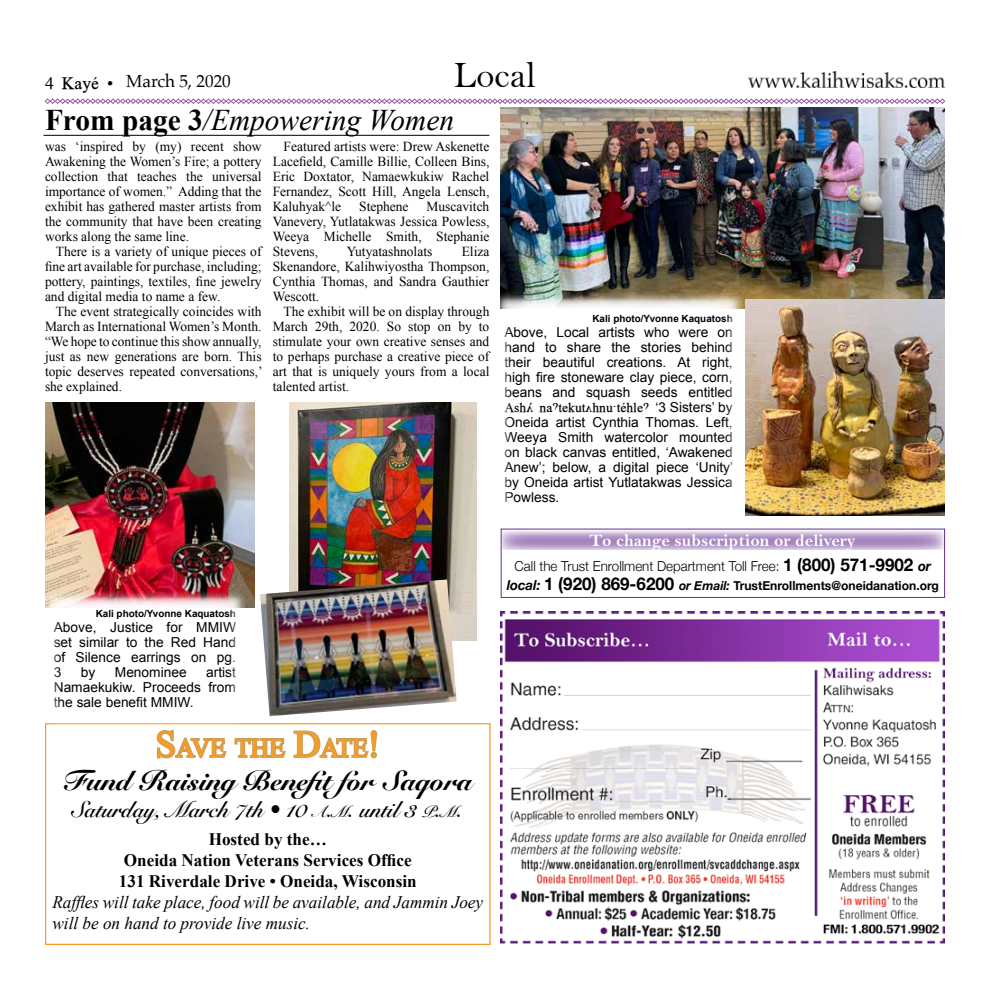
<style>
.page{position:relative;width:990px;height:990px;background:#fff}
.page>*{position:absolute;margin:0;border:0;box-sizing:border-box;transform-origin:0 0}
.t1{font:37.5px "Bell";color:#000}
.t2{font:italic 30px "Times New Roman";color:#000}
.t3{font:900 27.5px "Snell Roundhand";color:#000}
.t4{font:26.25px "Times New Roman";color:#f99b28}
.t5{font:700 22.5px "Snell Roundhand";color:#000}
.t6{font:italic 17.5px/21px "Times New Roman";color:#000}
.t7{font:700 17.5px/21px "Times New Roman";color:#000;text-align:center}
.t8{font:17.5px "Bell MT Bold";color:#fff}
.t9{font:17.5px "Palatino";color:#000}
.t10{font:13.75px/15px "Times New Roman";color:#000;text-align:justify}
.t11{font:13.75px/15px "Arial";color:#000;text-align:justify}
.t12{font:300 13.75px "Helvetica Neue";color:#000}
.t13{font:13.62px "Oneida";color:#000}
.t14{font:700 12.5px "Helvetica Neue";color:#000}
.t15{font:700 9.88px "Arial";color:#000}
.s1{font-family:"Oneida"}
.s2{font-weight:700;font-style:normal}
.s3{font-family:"Arial"}
.s4{font-family:"Arial";font-size:13.75px}
.s5{font-weight:700;font-size:17.5px}
.s6{font-weight:700;font-style:italic}
.s7{font-style:italic;font-size:13.75px}
.s8{font-size:17.5px}
.s9{font-style:italic}
.s10{font-size:37.5px}
.s11{font-size:15.75px}
.s12{font-style:inherit}
</style>
<div class="page">
<svg style="left:45px;top:98px;width:900px;height:6px"></svg>
<img style="left:748px;top:72px;width:197px;height:15px">
<img style="left:501px;top:612px;width:443px;height:332px">
<div style="left:501px;top:529px;width:444px;height:69px;border:1px solid #672d91"></div>
<svg style="left:501px;top:531px;width:443px;height:19px;background:#bea6d0"></svg>
<img style="left:289px;top:402px;width:187px;height:238px">
<img style="left:45px;top:402px;width:209px;height:206px">
<img style="left:501px;top:108px;width:444px;height:200px">
<svg style="left:156px;top:730px;width:222px;height:29px"></svg>
<div style="left:45px;top:723px;width:446px;height:222px;border:1px solid #f99b28"></div>
<img style="left:746px;top:299px;width:199px;height:216px">
<img style="left:260px;top:580px;width:197px;height:136px">
<div style="left:493px;top:291px;width:252px;height:232px;background:#fff;opacity:.75"></div>
<div style="left:501px;top:299px;width:236px;height:216px;background:#fff"></div>
<div style="left:42px;top:589px;width:206px;height:139px;background:#fff;opacity:.75"></div>
<div style="left:50px;top:598px;width:190px;height:122px;background:#fff"></div>
<hr style="left:43px;top:135px;width:446px;height:1px;background:#000">
<p class="t9" style="left:45px;top:67px;width:187px"><span class="s1">4 Kay# •</span> March 5, 2020</p>
<h1 class="t1" style="left:454px;top:53px;width:84px">Local</h1>
<h2 class="t2" style="left:45px;top:99px;width:411px"><span class="s2">From page 3</span>/Empowering Women</h2>
<p class="t10" style="left:45px;top:138px;width:218px">was ‘inspired by (my) recent show Awakening the Women’s Fire; a pottery collection that teaches the universal importance of women.” Adding that the exhibit has gathered master artists from the community that have been creating works along the same line.</p>
<p class="t10" style="left:45px;top:243px;width:218px;text-indent:11px">There is a variety of unique pieces of fine art available for purchase, including; pottery, paintings, textiles, fine jewelry and digital media to name a few.</p>
<p class="t10" style="left:45px;top:303px;width:219px;text-indent:11px">The event strategically coincides with March as International Women’s Month. “We hope to continue this show annually, just as new generations are born. This topic deserves repeated conversations,’ she explained.</p>
<p class="t10" style="left:273px;top:138px;width:218px;text-indent:11px">Featured artists were: Drew Askenette Lacefield, Camille Billie, Colleen Bins, Eric Doxtator, Namaewkukiw Rachel Fernandez, Scott Hill, Angela Lensch, Kaluhyak^le</p>
<p class="t10" style="left:273px;top:198px;width:218px;text-indent:154px">Muscavitch Vanevery, Yutlatakwas Jessica Powless, Weeya Michelle Smith, Stephanie Stevens,</p>
<p class="t10" style="left:359px;top:198px;width:51px">Stephene</p>
<p class="t10" style="left:273px;top:243px;width:218px;text-indent:189px">Eliza Skenandore, Kalihwiyostha Thompson, Cynthia Thomas, and Sandra Gauthier Wescott.</p>
<p class="t10" style="left:273px;top:303px;width:218px;text-indent:11px">The exhibit will be on display through March 29th, 2020. So stop on by to stimulate your own creative senses and to perhaps purchase a creative piece of art that is uniquely yours from a local talented artist.</p>
<p class="t15" style="left:592px;top:312px;width:142px">Kali photo/Yvonne Kaquatosh</p>
<p class="t10" style="left:347px;top:243px;width:87px">Yutyatashnolats</p>
<p class="t11" style="left:504px;top:325px;width:230px">Above, Local artists who were on hand to share the stories behind their beautiful creations. At right, high fire stoneware clay piece, corn, beans and squash seeds entitled</p>
<p class="t13" style="left:504px;top:400px;width:230px">Ash^ na÷tekut&lt;hnu=t#hle÷ <span class="s3">‘3</span> <span class="s4">Sisters’ by</span></p>
<p class="t11" style="left:504px;top:415px;width:230px">Oneida artist Cynthia Thomas. Left, Weeya Smith watercolor mounted on black canvas entitled, ‘Awakened Anew’; below, a digital piece ‘Unity’ by Oneida artist Yutlatakwas Jessica Powless.</p>
<p class="t15" style="left:96px;top:607px;width:142px">Kali photo/Yvonne Kaquatosh</p>
<p class="t11" style="left:54px;top:620px;width:184px">Above, Justice for MMIW set similar to the Red Hand of Silence earrings on pg.<br>3</p>
<p class="t11" style="left:54px;top:665px;width:184px;text-indent:152px">artist Namaekukiw. Proceeds from the sale benefit MMIW.</p>
<p class="t11" style="left:81px;top:665px;width:16px">by</p>
<p class="t11" style="left:115px;top:665px;width:73px">Menominee</p>
<p class="t8" style="left:590px;top:530px;width:268px">To change subscription or delivery</p>
<p class="t12" style="left:515px;top:555px;width:418px">Call the Trust Enrollment Department Toll Free: <span class="s5">1 (800) 571-9902</span> <span class="s6">or</span></p>
<p class="t14" style="left:507px;top:575px;width:434px"><span class="s7">local:</span> <span class="s8">1 (920) 869-6200</span> <span class="s9">or Email:</span> TrustEnrollments@oneidanation.org</p>
<h3 class="t4" style="left:156px;top:730px;width:226px"><span class="s10">S</span>AVE THE <span class="s10">D</span>ATE<span class="s10">!</span></h3>
<h3 class="t3" style="left:63px;top:764px;width:410px">Fund Raising Benefit for Saqora</h3>
<h3 class="t5" style="left:73px;top:790px;width:392px">Saturday, March 7th • 10 <span class="s11">A</span><span class="s12">.</span><span class="s11">M</span><span class="s12">.</span> until 3 <span class="s11">P</span><span class="s12">.</span><span class="s11">M</span><span class="s12">.</span></h3>
<p class="t7" style="left:119px;top:828px;width:299px">Hosted by the…<br>Oneida Nation Veterans Services Office<br>131 Riverdale Drive • Oneida, Wisconsin</p>
<p class="t6" style="left:53px;top:891px;width:432px">Raffles will take place, food will be available, and Jammin Joey will be on hand to provide live music.</p>
</div>
